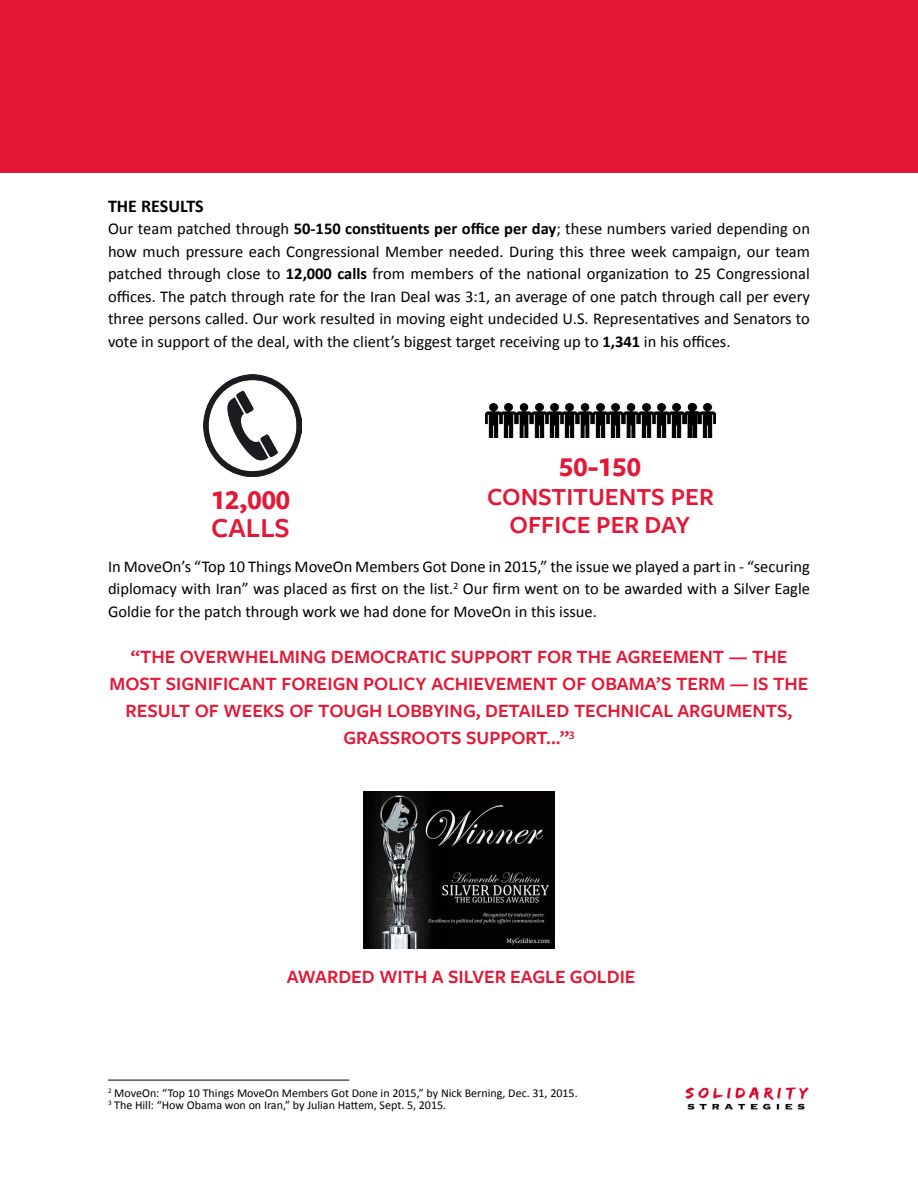
<style>
.page{position:relative;width:918px;height:1188px;background:#fff}
.page>*{position:absolute;margin:0;border:0;box-sizing:border-box;transform-origin:0 0}
.t1{font:28.5px "Freight Sans Bold SC";color:#e31836}
.t2{font:600 28.5px "Freight Sans Pro";color:#e31836}
.t3{font:600 25.5px/28.5px "Freight Sans Pro";color:#e31836;text-align:center}
.t4{font:600 19.5px/27px "Freight Sans Pro";color:#e31836;text-align:center}
.t5{font:700 18px "Calibri";color:#000}
.t6{font:16.5px/22.5px "Calibri";color:#000;text-align:justify}
.t7{font:12px/12.3px "Calibri";color:#000}
.s1{font-weight:700}
</style>
<div class="page">
<div style="left:0;top:0;width:918px;height:173px;background:#e31836"></div>
<img style="left:685px;top:1087px;width:124px;height:23px">
<img style="left:204px;top:375px;width:98px;height:101px">
<hr style="left:108px;top:1080px;width:241px;height:1px;background:#000">
<img style="left:364px;top:791px;width:190px;height:157px">
<img style="left:485px;top:403px;width:200px;height:35px">
<img style="left:685px;top:403px;width:30px;height:35px">
<p class="t5" style="left:108px;top:194px;width:97px">THE RESULTS</p>
<p class="t6" style="left:108px;top:217px;width:704px">Our team patched through <span class="s1">50-150 constituents per office per day</span>; these numbers varied depending on how much pressure each Congressional Member needed. During this three week campaign, our team patched through close to <span class="s1">12,000 calls</span> from members of the national organization to 25 Congressional offices. The patch through rate for the Iran Deal was 3:1, an average of one patch through call per every three persons called. Our work resulted in moving eight undecided U.S. Representatives and Senators to vote in support of the deal, with the client’s biggest target receiving up to <span class="s1">1,341</span> in his offices.</p>
<h1 class="t1" style="left:211px;top:484px;width:81px">12,000</h1>
<h1 class="t2" style="left:211px;top:509px;width:80px">CALLS</h1>
<h1 class="t1" style="left:559px;top:452px;width:83px">50-150</h1>
<h2 class="t3" style="left:487px;top:481px;width:228px">CONSTITUENTS PER<br>OFFICE PER DAY</h2>
<p class="t6" style="left:108px;top:555px;width:704px">In MoveOn’s “Top 10 Things MoveOn Members Got Done in 2015,” the issue we played a part in - “securing diplomacy with Iran” was placed as first on the list.<sup>2</sup> Our firm went on to be awarded with a Silver Eagle Goldie for the patch through work we had done for MoveOn in this issue.</p>
<p class="t4" style="left:110px;top:642px;width:700px">“THE OVERWHELMING DEMOCRATIC SUPPORT FOR THE AGREEMENT — THE MOST SIGNIFICANT FOREIGN POLICY ACHIEVEMENT OF OBAMA’S TERM — IS THE RESULT OF WEEKS OF TOUGH LOBBYING, DETAILED TECHNICAL ARGUMENTS, GRASSROOTS SUPPORT...”<sup>3</sup></p>
<p class="t4" style="left:287px;top:962px;width:350px">AWARDED WITH A SILVER EAGLE GOLDIE</p>
<p class="t7" style="left:108px;top:1087px;width:471px"><sup>2</sup> MoveOn: “Top 10 Things MoveOn Members Got Done in 2015,” by Nick Berning, Dec. 31, 2015.<br><sup>3</sup> The Hill: “How Obama won on Iran,” by Julian Hattem, Sept. 5, 2015.</p>
</div>
